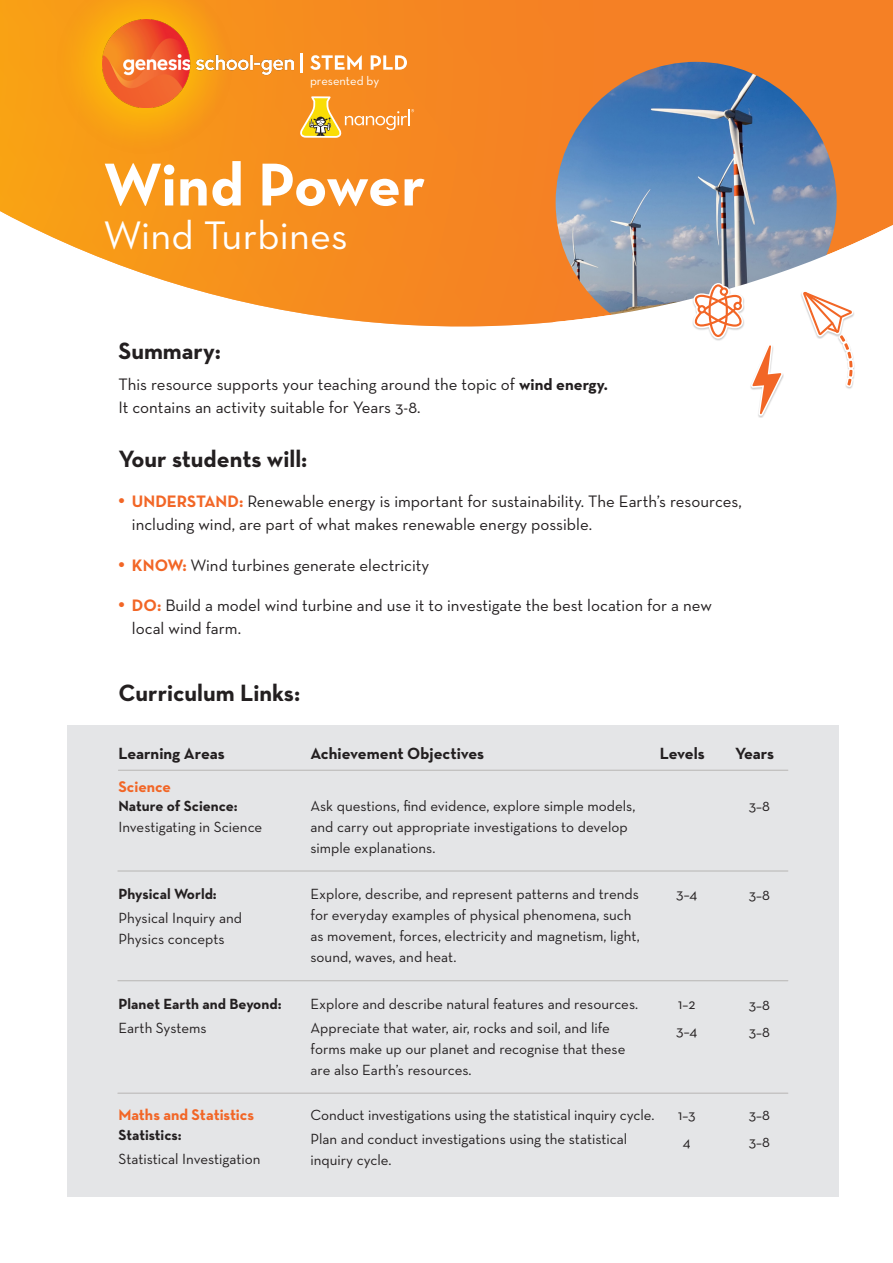
<style>
.page{position:relative;width:893px;height:1263px;background:#fff}
.page>*{position:absolute;margin:0;border:0;box-sizing:border-box;transform-origin:0 0}
.Header_2{font:700 61.5px "Neutra Text";letter-spacing:-.015em;color:#fff}
.Header_2-2{font:40.5px "Neutra Text";letter-spacing:.005em;color:#fff}
.Header_2-3{font:700 24px "Neutra Text";color:#231f20}
.Materials{font:16.8px/22.8px "Neutra Text";color:#231f20}
.Discussion_Questions{font:700 16.5px "Neutra Text";color:#231f20}
.Materials-2{font:700 15.75px "Neutra Text";color:#f26626}
.Materials-3{font:15px/21px "Neutra Text";color:#231f20}
.Materials-4{font:700 15px "Neutra Text";color:#231f20}
.Header_2-4{font:12.6px "Neutra Text";color:#fff}
.s1{font-weight:700;font-size:16.5px}
.s2{font-weight:700;font-size:23.1px;color:#f26626}
.s3{font-weight:700;color:#f26626}
.s4{font-weight:700}
</style>
<div class="page">
<div style="left:68px;top:725px;width:771px;height:472px;background:#e4e5e7"></div>
<div style="left:596px;top:0;width:297px;height:220px;background:#f58025"></div>
<svg style="left:0;top:0;width:596px;height:327px;background:#f79a39"></svg>
<img style="left:556px;top:62px;width:281px;height:158px">
<svg style="left:554px;top:220px;width:339px;height:107px"></svg>
<svg style="left:799px;top:288px;width:58px;height:101px"></svg>
<svg style="left:690px;top:281px;width:95px;height:137px"></svg>
<hr style="left:118px;top:870px;width:670px;height:1px;background:#bcbab9">
<hr style="left:118px;top:770px;width:670px;height:1px;background:#bcbab9">
<hr style="left:118px;top:980px;width:670px;height:1px;background:#bcbab9">
<hr style="left:118px;top:1092px;width:670px;height:2px;background:#bcbab9">
<svg style="left:56px;top:0;width:177px;height:155px;background:#f89f14"></svg>
<img style="left:102px;top:20px;width:191px;height:88px">
<svg style="left:300px;top:96px;width:114px;height:42px;background:#f1a039"></svg>
<svg style="left:310px;top:55px;width:97px;height:15px"></svg>
<hr style="left:300px;top:53px;width:3px;height:20px;background:#fff">
<p class="Header_2-4" style="left:310px;top:73px;width:71px">presented by</p>
<p class="Header_2" style="left:103px;top:146px;width:324px">Wind Power</p>
<p class="Header_2-2" style="left:103px;top:211px;width:246px">Wind Turbines</p>
<p class="Header_2-3" style="left:118px;top:336px;width:104px">Summary:</p>
<p class="Materials" style="left:118px;top:372px;width:491px">This resource supports your teaching around the topic of <span class="s1">wind energy.<br></span>It contains an activity suitable for Years 3-8.</p>
<p class="Header_2-3" style="left:118px;top:444px;width:191px">Your students will:</p>
<p class="Materials" style="left:132px;top:490px;width:611px;text-indent:-14px"><span class="s2">•</span> <span class="s3">UNDERSTAND:</span> Renewable energy is important for sustainability. The Earth’s resources, including wind, are part of what makes renewable energy possible.</p>
<p class="Materials" style="left:118px;top:553px;width:312px"><span class="s2">•</span> <span class="s3">KNOW:</span> Wind turbines generate electricity</p>
<p class="Materials" style="left:132px;top:594px;width:582px;text-indent:-14px"><span class="s2">•</span> <span class="s3">DO:</span> Build a model wind turbine and use it to investigate the best location for a new local wind farm.</p>
<p class="Header_2-3" style="left:118px;top:678px;width:183px">Curriculum Links:</p>
<p class="Discussion_Questions" style="left:118px;top:743px;width:108px">Learning Areas</p>
<p class="Materials-2" style="left:118px;top:776px;width:54px">Science</p>
<p class="Materials-3" style="left:118px;top:795px;width:145px"><span class="s4">Nature of Science:<br></span>Investigating in Science</p>
<p class="Materials-4" style="left:118px;top:884px;width:100px">Physical World:</p>
<p class="Materials-3" style="left:118px;top:907px;width:125px">Physical Inquiry and<br>Physics concepts</p>
<p class="Materials-4" style="left:118px;top:994px;width:165px">Planet Earth and Beyond:</p>
<p class="Materials-3" style="left:118px;top:1017px;width:90px">Earth Systems</p>
<p class="Materials-2" style="left:118px;top:1105px;width:137px">Maths and Statistics</p>
<p class="Materials-4" style="left:118px;top:1125px;width:65px">Statistics:</p>
<p class="Materials-3" style="left:118px;top:1148px;width:144px">Statistical Investigation</p>
<p class="Discussion_Questions" style="left:310px;top:743px;width:175px">Achievement Objectives</p>
<p class="Materials-3" style="left:310px;top:795px;width:326px">Ask questions, find evidence, explore simple models, and carry out appropriate investigations to develop simple explanations.</p>
<p class="Discussion_Questions" style="left:660px;top:743px;width:47px">Levels</p>
<p class="Materials-3" style="left:310px;top:883px;width:331px">Explore, describe, and represent patterns and trends for everyday examples of physical phenomena, such as movement, forces, electricity and magnetism, light, sound, waves, and heat.</p>
<p class="Materials-3" style="left:310px;top:991px;width:329px;line-height:24px">Explore and describe natural features and resources.<br>Appreciate that water, air, rocks and soil, and life</p>
<p class="Materials-3" style="left:310px;top:1038px;width:317px">forms make up our planet and recognise that these are also Earth’s resources.</p>
<p class="Materials-3" style="left:310px;top:1104px;width:345px">Conduct investigations using the statistical inquiry cycle.</p>
<p class="Materials-3" style="left:310px;top:1128px;width:318px">Plan and conduct investigations using the statistical inquiry cycle.</p>
<p class="Materials-3" style="left:676px;top:883px;width:23px">3–4</p>
<p class="Materials-3" style="left:678px;top:993px;width:19px">1–2</p>
<p class="Materials-3" style="left:676px;top:1020px;width:23px">3–4</p>
<p class="Materials-3" style="left:678px;top:1104px;width:19px">1–3</p>
<p class="Materials-3" style="left:683px;top:1131px;width:9px">4</p>
<p class="Discussion_Questions" style="left:735px;top:743px;width:41px">Years</p>
<p class="Materials-3" style="left:749px;top:795px;width:23px">3–8</p>
<p class="Materials-3" style="left:749px;top:884px;width:23px">3–8</p>
<p class="Materials-3" style="left:749px;top:994px;width:23px">3–8</p>
<p class="Materials-3" style="left:749px;top:1021px;width:23px">3–8</p>
<p class="Materials-3" style="left:749px;top:1104px;width:23px">3–8</p>
<p class="Materials-3" style="left:749px;top:1131px;width:23px">3–8</p>
</div>
